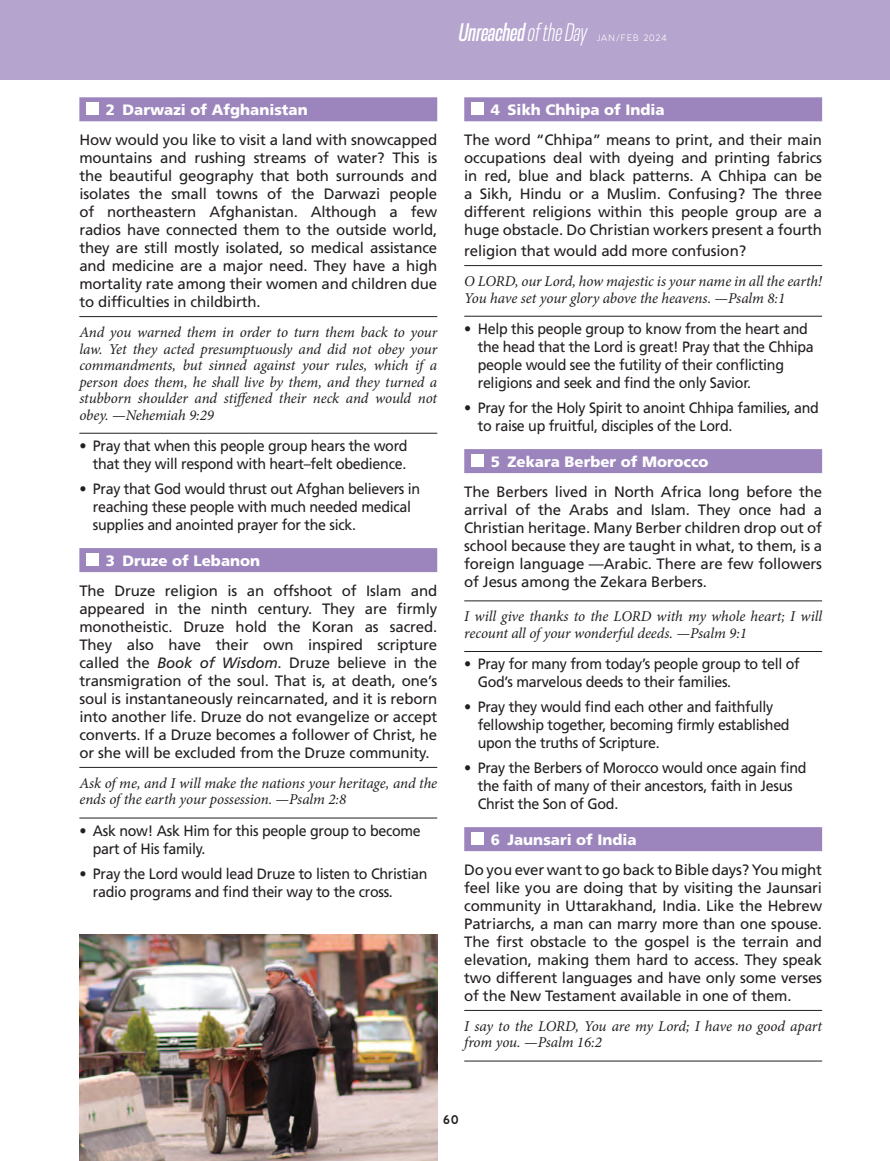
<style>
.page{position:relative;width:890px;height:1161px;background:#fff}
.page>*{position:absolute;margin:0;border:0;box-sizing:border-box;transform-origin:0 0}
.t1{font:italic 500 condensed 27px "Resolve";color:#fff}
.t2{font:15px/18px "Frutiger LT Std";letter-spacing:-.02em;color:#231f20;text-align:justify}
.t3{font:15px/18px "Frutiger LT Std";letter-spacing:-.02em;color:#231f20;scale:.95 1}
.t4{font:italic 15px/16.5px "Minion Pro";letter-spacing:-.005em;color:#231f20}
.t5{font:900 15px "Frutiger LT Std";color:#fff}
.t6{font:700 12px "Aquawax Pro";color:#231f20}
.t7{font:300 9px "Aquawax Pro";letter-spacing:.1em;color:#fff}
.s1{font-weight:300}
.s2{font-style:italic}
</style>
<div class="page">
<div style="left:464px;top:97px;width:358px;height:24px;background:#9c85bd"></div>
<hr style="left:464px;top:265px;width:358px;height:1px;background:#231f20">
<hr style="left:464px;top:316px;width:358px;height:1px;background:#231f20">
<div style="left:464px;top:449px;width:358px;height:24px;background:#9c85bd"></div>
<hr style="left:464px;top:601px;width:358px;height:1px;background:#231f20">
<hr style="left:464px;top:651px;width:358px;height:1px;background:#231f20">
<div style="left:464px;top:827px;width:358px;height:24px;background:#9c85bd"></div>
<hr style="left:464px;top:1010px;width:358px;height:1px;background:#231f20">
<hr style="left:464px;top:1061px;width:358px;height:1px;background:#231f20">
<div style="left:471px;top:103px;width:12px;height:12px;background:#fff"></div>
<div style="left:471px;top:454px;width:12px;height:13px;background:#fff"></div>
<div style="left:471px;top:832px;width:12px;height:13px;background:#fff"></div>
<div style="left:0;top:0;width:889px;height:79px;background:#b5a4ce"></div>
<hr style="left:889px;top:0;width:1px;height:79px;background:#b5a4ce">
<div style="left:79px;top:97px;width:358px;height:24px;background:#9c85bd"></div>
<hr style="left:79px;top:316px;width:358px;height:1px;background:#231f20">
<hr style="left:79px;top:433px;width:358px;height:1px;background:#231f20">
<div style="left:79px;top:548px;width:358px;height:24px;background:#9c85bd"></div>
<hr style="left:79px;top:767px;width:358px;height:1px;background:#231f20">
<hr style="left:79px;top:818px;width:358px;height:1px;background:#231f20">
<div style="left:86px;top:103px;width:12px;height:12px;background:#fff"></div>
<div style="left:86px;top:553px;width:12px;height:13px;background:#fff"></div>
<img style="left:79px;top:934px;width:358px;height:227px">
<h1 class="t1" style="left:459px;top:19px;width:130px">Unreached <span class="s1">of the Day</span></h1>
<p class="t7" style="left:597px;top:32px;width:71px">JAN/FEB 2024</p>
<p class="t5" style="left:106px;top:101px;width:203px">2 Darwazi of Afghanistan</p>
<p class="t2" style="left:79px;top:131px;width:359px">How would you like to visit a land with snowcapped mountains and rushing streams of water? This is the beautiful geography that both surrounds and isolates the small towns of the Darwazi people of northeastern Afghanistan. Although a few radios have connected them to the outside world, they are still mostly isolated, so medical assistance and medicine are a major need. They have a high mortality rate among their women and children due to difficulties in childbirth.</p>
<p class="t4" style="left:79px;top:324px;width:359px;text-align:justify">And you warned them in order to turn them back to your law. Yet they acted presumptuously and did not obey your commandments, but sinned against your rules, which if a person does them, he shall live by them, and they turned a stubborn shoulder and stiffened their neck and would not obey. —Nehemiah 9:29</p>
<p class="t3" style="left:79px;top:437px;width:347px;text-align:right">• Pray that when this people group hears the word that they will respond with heart–felt obedience.</p>
<p class="t3" style="left:93px;top:480px;width:346px;text-indent:-13px">• Pray that God would thrust out Afghan believers in reaching these people with much needed medical supplies and anointed prayer for the sick.</p>
<p class="t5" style="left:106px;top:551px;width:156px">3 Druze of Lebanon</p>
<p class="t2" style="left:79px;top:582px;width:359px">The Druze religion is an offshoot of Islam and appeared in the ninth century. They are firmly monotheistic. Druze hold the Koran as sacred.<br>They also have their own inspired scripture called the <span class="s2">Book of Wisdom</span>. Druze believe in the transmigration of the soul. That is, at death, one’s soul is instantaneously reincarnated, and it is reborn into another life. Druze do not evangelize or accept converts. If a Druze becomes a follower of Christ, he or she will be excluded from the Druze community.</p>
<p class="t4" style="left:79px;top:775px;width:359px">Ask of me, and I will make the nations your heritage, and the ends of the earth your possession. —Psalm 2:8</p>
<p class="t3" style="left:93px;top:822px;width:347px;text-indent:-13px">• Ask now! Ask Him for this people group to become part of His family.</p>
<p class="t3" style="left:93px;top:864px;width:353px;text-indent:-13px">• Pray the Lord would lead Druze to listen to Christian radio programs and find their way to the cross.</p>
<p class="t5" style="left:491px;top:101px;width:175px">4 Sikh Chhipa of India</p>
<p class="t2" style="left:464px;top:131px;width:359px">The word “Chhipa” means to print, and their main occupations deal with dyeing and printing fabrics in red, blue and black patterns. A Chhipa can be a Sikh, Hindu or a Muslim. Confusing? The three different religions within this people group are a huge obstacle. Do Christian workers present a fourth</p>
<p class="t2" style="left:464px;top:242px;width:283px">religion that would add more confusion?</p>
<p class="t4" style="left:464px;top:273px;width:359px">O LORD, our Lord, how majestic is your name in all the earth!<br>You have set your glory above the heavens. —Psalm 8:1</p>
<p class="t3" style="left:478px;top:320px;width:355px;text-indent:-13px">• Help this people group to know from the heart and the head that the Lord is great! Pray that the Chhipa people would see the futility of their conflicting religions and seek and find the only Savior.</p>
<p class="t3" style="left:478px;top:399px;width:360px;text-indent:-13px">• Pray for the Holy Spirit to anoint Chhipa families, and to raise up fruitful, disciples of the Lord.</p>
<p class="t5" style="left:491px;top:452px;width:219px">5 Zekara Berber of Morocco</p>
<p class="t2" style="left:464px;top:483px;width:359px">The Berbers lived in North Africa long before the arrival of the Arabs and Islam. They once had a Christian heritage. Many Berber children drop out of school because they are taught in what, to them, is a foreign language —Arabic. There are few followers of Jesus among the Zekara Berbers.</p>
<p class="t4" style="left:464px;top:608px;width:359px">I will give thanks to the LORD with my whole heart; I will recount all of your wonderful deeds. —Psalm 9:1</p>
<p class="t3" style="left:478px;top:655px;width:340px;text-indent:-13px">• Pray for many from today’s people group to tell of<br>God’s marvelous deeds to their families.</p>
<p class="t3" style="left:478px;top:698px;width:330px;text-indent:-13px">• Pray they would find each other and faithfully fellowship together, becoming firmly established upon the truths of Scripture.</p>
<p class="t3" style="left:478px;top:759px;width:347px;text-indent:-13px">• Pray the Berbers of Morocco would once again find the faith of many of their ancestors, faith in Jesus<br>Christ the Son of God.</p>
<p class="t5" style="left:491px;top:830px;width:147px">6 Jaunsari of India</p>
<p class="t2" style="left:464px;top:861px;width:359px">Do you ever want to go back to Bible days? You might feel like you are doing that by visiting the Jaunsari community in Uttarakhand, India. Like the Hebrew Patriarchs, a man can marry more than one spouse.<br>The first obstacle to the gospel is the terrain and elevation, making them hard to access. They speak two different languages and have only some verses of the New Testament available in one of them.</p>
<p class="t4" style="left:464px;top:1018px;width:359px">I say to the LORD, You are my Lord; I have no good apart from you. —Psalm 16:2</p>
<p class="t6" style="left:443px;top:1111px;width:17px">60</p>
</div>
